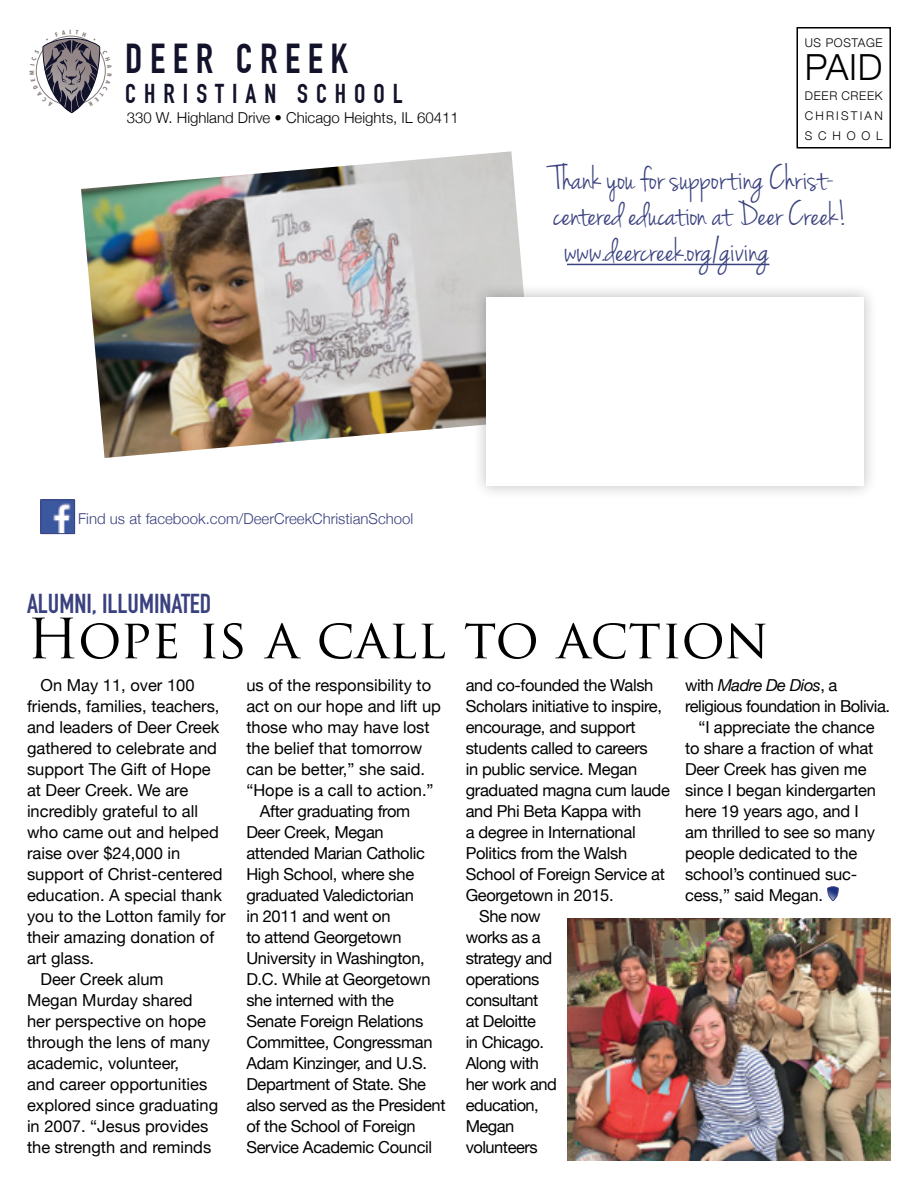
<style>
.page{position:relative;width:918px;height:1188px;background:#fff}
.page>*{position:absolute;margin:0;border:0;box-sizing:border-box;transform-origin:0 0}
.t1{font:54px "Trajan Pro";letter-spacing:-.005em;color:#000}
.t2{font:700 40.95px "DIN Condensed";letter-spacing:.185em;color:#12122b}
.t3{font:36px "Jenna Sue";color:#3a417f}
.t4{font:300 36px "Helvetica Neue";color:#000}
.t5{font:700 27px "DIN Condensed";color:#3a417f}
.t6{font:700 26.7px "DIN Condensed";letter-spacing:.3em;color:#12122b}
.t7{font:16.5px "Helvetica Neue";letter-spacing:-.02em;color:#000}
.t8{font:16.5px "Helvetica Neue";color:#000}
.t9{font:italic 16.5px "Helvetica Neue";letter-spacing:-.03em;color:#000}
.t10{font:300 15px "Helvetica Neue";color:#3a417f}
.t11{font:300 15px "Helvetica Neue";color:#000}
.t12{font:300 12px/20px "Helvetica Neue";letter-spacing:.06em;color:#000}
.s1{font-style:normal}
</style>
<div class="page">
<svg style="left:828px;top:887px;width:10px;height:14px"></svg>
<img style="left:81px;top:151px;width:442px;height:307px">
<div style="left:796px;top:27px;width:95px;height:121px;border:2px solid #000"></div>
<div style="left:472px;top:283px;width:406px;height:217px;background:#000;opacity:.25"></div>
<div style="left:486px;top:297px;width:378px;height:189px;background:#fff"></div>
<img style="left:42px;top:502px;width:31px;height:30px">
<div style="left:40px;top:500px;width:35px;height:34px;border:1px solid #3a417f"></div>
<hr style="left:567px;top:264px;width:202px;height:1px;background:#3a417f">
<img style="left:567px;top:918px;width:324px;height:243px">
<svg style="left:35px;top:35px;width:71px;height:78px"></svg>
<h2 class="t2" style="left:125px;top:35px;width:224px">DEER CREEK</h2>
<h3 class="t6" style="left:125px;top:78px;width:279px">CHRISTIAN SCHOOL</h3>
<p class="t11" style="left:127px;top:105px;width:334px">330 W. Highland Drive • Chicago Heights, IL 60411</p>
<p class="t12" style="left:805px;top:32px;width:79px">US Postage</p>
<h3 class="t4" style="left:805px;top:38px;width:79px">PAID</h3>
<p class="t12" style="left:805px;top:85px;width:80px">Deer Creek<br>Ch ris ti an<br>S ch</p>
<p class="t12" style="left:847px;top:125px;width:33px">ool</p>
<h3 class="t3" style="left:554px;top:158px;width:284px">Thank you for supporting Christ-</h3>
<h3 class="t3" style="left:554px;top:194px;width:295px">centered education at Deer Creek!</h3>
<h3 class="t3" style="left:565px;top:230px;width:206px">www.deercreek.org/giving</h3>
<p class="t10" style="left:78px;top:506px;width:337px">Find us at facebook.com/DeerCreekChristianSchool</p>
<h3 class="t5" style="left:27px;top:586px;width:183px">ALUMNI, ILLUMINATED</h3>
<h1 class="t1" style="left:27px;top:604px;width:743px">Hope is a call to action</h1>
<p class="t8" style="left:40px;top:673px;width:156px">On May 11, over 100</p>
<p class="t8" style="left:27px;top:694px;width:194px">friends, families, teachers,</p>
<p class="t8" style="left:27px;top:715px;width:194px">and leaders of Deer Creek</p>
<p class="t8" style="left:27px;top:736px;width:192px">gathered to celebrate and</p>
<p class="t8" style="left:27px;top:757px;width:185px">support The Gift of Hope</p>
<p class="t8" style="left:27px;top:778px;width:163px">at Deer Creek. We are</p>
<p class="t8" style="left:27px;top:799px;width:173px">incredibly grateful to all</p>
<p class="t8" style="left:27px;top:820px;width:193px">who came out and helped</p>
<p class="t8" style="left:27px;top:841px;width:155px">raise over $24,000 in</p>
<p class="t8" style="left:27px;top:862px;width:197px">support of Christ-centered</p>
<p class="t8" style="left:27px;top:883px;width:196px">education. A special thank</p>
<p class="t8" style="left:27px;top:904px;width:200px">you to the Lotton family for</p>
<p class="t8" style="left:27px;top:925px;width:189px">their amazing donation of</p>
<p class="t8" style="left:27px;top:946px;width:69px">art glass.</p>
<p class="t8" style="left:40px;top:967px;width:125px">Deer Creek alum</p>
<p class="t8" style="left:27px;top:988px;width:167px">Megan Murday shared</p>
<p class="t8" style="left:27px;top:1009px;width:181px">her perspective on hope</p>
<p class="t8" style="left:27px;top:1030px;width:185px">through the lens of many</p>
<p class="t8" style="left:27px;top:1051px;width:154px">academic, volunteer,</p>
<p class="t8" style="left:27px;top:1072px;width:182px">and career opportunities</p>
<p class="t8" style="left:27px;top:1093px;width:193px">explored since graduating</p>
<p class="t8" style="left:27px;top:1114px;width:183px">in 2007. “Jesus provides</p>
<p class="t8" style="left:27px;top:1135px;width:186px">the strength and reminds</p>
<p class="t8" style="left:246px;top:673px;width:186px">us of the responsibility to</p>
<p class="t8" style="left:246px;top:694px;width:196px">act on our hope and lift up</p>
<p class="t8" style="left:246px;top:715px;width:185px">those who may have lost</p>
<p class="t8" style="left:246px;top:736px;width:178px">the belief that tomorrow</p>
<p class="t8" style="left:246px;top:757px;width:180px">can be better,” she said.</p>
<p class="t8" style="left:246px;top:778px;width:189px">“Hope is a call to action.”</p>
<p class="t7" style="left:260px;top:799px;width:152px">After graduating from</p>
<p class="t7" style="left:246px;top:820px;width:139px">Deer Creek, Megan</p>
<p class="t7" style="left:246px;top:841px;width:180px">attended Marian Catholic</p>
<p class="t7" style="left:246px;top:862px;width:169px">High School, where she</p>
<p class="t7" style="left:246px;top:883px;width:169px">graduated Valedictorian</p>
<p class="t7" style="left:246px;top:904px;width:146px">in 2011 and went on</p>
<p class="t7" style="left:246px;top:925px;width:157px">to attend Georgetown</p>
<p class="t7" style="left:246px;top:946px;width:180px">University in Washington,</p>
<p class="t7" style="left:246px;top:967px;width:186px">D.C. While at Georgetown</p>
<p class="t7" style="left:246px;top:988px;width:149px">she interned with the</p>
<p class="t7" style="left:246px;top:1009px;width:178px">Senate Foreign Relations</p>
<p class="t7" style="left:246px;top:1030px;width:188px">Committee, Congressman</p>
<p class="t7" style="left:246px;top:1051px;width:182px">Adam Kinzinger, and U.S.</p>
<p class="t7" style="left:246px;top:1072px;width:181px">Department of State. She</p>
<p class="t7" style="left:246px;top:1093px;width:201px">also served as the President</p>
<p class="t7" style="left:246px;top:1114px;width:171px">of the School of Foreign</p>
<p class="t7" style="left:246px;top:1135px;width:187px">Service Academic Council</p>
<p class="t7" style="left:466px;top:673px;width:189px">and co-founded the Walsh</p>
<p class="t7" style="left:466px;top:694px;width:198px">Scholars initiative to inspire,</p>
<p class="t7" style="left:466px;top:715px;width:172px">encourage, and support</p>
<p class="t7" style="left:466px;top:736px;width:184px">students called to careers</p>
<p class="t7" style="left:466px;top:757px;width:173px">in public service. Megan</p>
<p class="t7" style="left:466px;top:778px;width:206px">graduated magna cum laude</p>
<p class="t7" style="left:466px;top:799px;width:177px">and Phi Beta Kappa with</p>
<p class="t7" style="left:466px;top:820px;width:171px">a degree in International</p>
<p class="t7" style="left:466px;top:841px;width:163px">Politics from the Walsh</p>
<p class="t7" style="left:466px;top:862px;width:201px">School of Foreign Service at</p>
<p class="t7" style="left:466px;top:883px;width:149px">Georgetown in 2015.</p>
<p class="t7" style="left:479px;top:904px;width:63px">She now</p>
<p class="t7" style="left:466px;top:925px;width:76px">works as a</p>
<p class="t7" style="left:466px;top:946px;width:88px">strategy and</p>
<p class="t7" style="left:466px;top:967px;width:75px">operations</p>
<p class="t7" style="left:466px;top:988px;width:74px">consultant</p>
<p class="t7" style="left:466px;top:1009px;width:72px">at Deloitte</p>
<p class="t7" style="left:466px;top:1030px;width:80px">in Chicago.</p>
<p class="t7" style="left:466px;top:1051px;width:75px">Along with</p>
<p class="t7" style="left:466px;top:1072px;width:93px">her work and</p>
<p class="t7" style="left:466px;top:1093px;width:75px">education,</p>
<p class="t7" style="left:466px;top:1114px;width:50px">Megan</p>
<p class="t7" style="left:466px;top:1135px;width:73px">volunteers</p>
<p class="t9" style="left:685px;top:673px;width:154px"><span class="s1">with</span> Madre De Dios<span class="s1">, a</span></p>
<p class="t7" style="left:685px;top:694px;width:206px">religious foundation in Bolivia.</p>
<p class="t7" style="left:699px;top:715px;width:178px">“I appreciate the chance</p>
<p class="t7" style="left:685px;top:736px;width:190px">to share a fraction of what</p>
<p class="t7" style="left:685px;top:757px;width:183px">Deer Creek has given me</p>
<p class="t7" style="left:685px;top:778px;width:193px">since I began kindergarten</p>
<p class="t7" style="left:685px;top:799px;width:175px">here 19 years ago, and I</p>
<p class="t7" style="left:685px;top:820px;width:191px">am thrilled to see so many</p>
<p class="t7" style="left:685px;top:841px;width:174px">people dedicated to the</p>
<p class="t7" style="left:685px;top:862px;width:174px">school’s continued suc-</p>
<p class="t7" style="left:685px;top:883px;width:140px">cess,” said Megan.</p>
</div>
